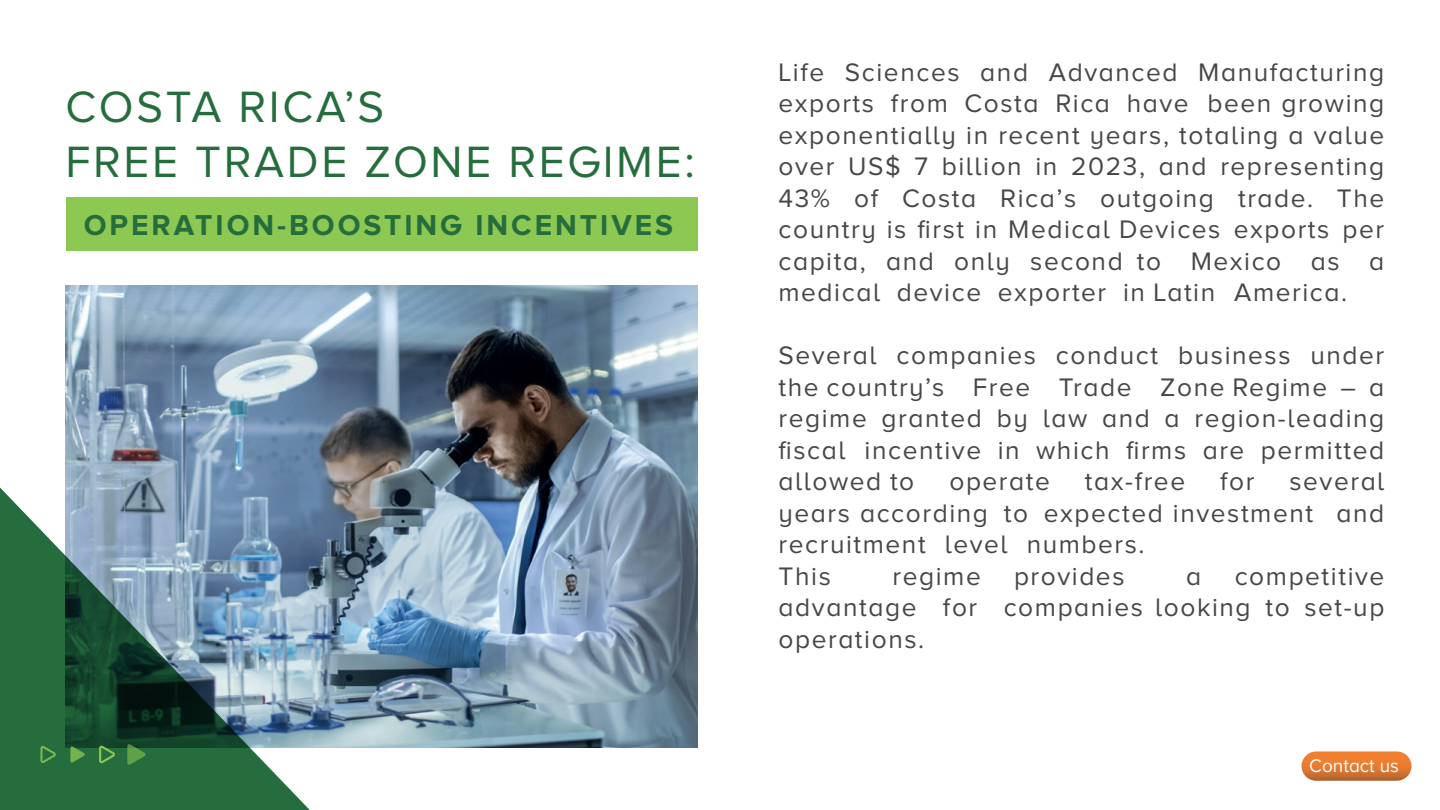
<style>
.page{position:relative;width:1440px;height:810px;background:#fff}
.page>*{position:absolute;margin:0;border:0;box-sizing:border-box;transform-origin:0 0}
.t1{font:45.45px/54.5px "Proxima Nova A";letter-spacing:.06em;color:#266d3e}
.t2{font:700 29.85px "Proxima Nova A";letter-spacing:.1em;color:#266d3e}
.t3{font:26.25px/31.5px "Proxima Nova A";letter-spacing:.06em;color:#454749;text-align:justify}
.t4{font:18.98px "Proxima Nova A";color:#fff}
</style>
<div class="page">
<img style="left:65px;top:286px;width:632px;height:462px">
<div style="left:66px;top:198px;width:632px;height:53px;background:#8dc852"></div>
<svg style="left:0;top:488px;width:310px;height:322px;background:#57827b"></svg>
<svg style="left:40px;top:746px;width:16px;height:17px"></svg>
<svg style="left:70px;top:746px;width:15px;height:17px"></svg>
<svg style="left:99px;top:746px;width:16px;height:17px"></svg>
<svg style="left:127px;top:744px;width:19px;height:21px"></svg>
<svg style="left:1302px;top:752px;width:110px;height:29px;background:#de7832"></svg>
<h1 class="t1" style="left:65px;top:80px;width:631px">COSTA RICA’S<br>FREE TRADE ZONE REGIME:</h1>
<p class="t2" style="left:84px;top:208px;width:591px">OPERATION-BOOSTING INCENTIVES</p>
<p class="t3" style="left:778px;top:56px;width:607px">Life Sciences and Advanced Manufacturing exports from Costa Rica have been growing exponentially in recent years, totaling a value over US$ 7 billion in 2023, and representing 43% of Costa Rica’s outgoing trade. The country is first in Medical Devices exports per capita, and only second to Mexico as a medical device exporter in Latin America.</p>
<p class="t3" style="left:778px;top:339px;width:607px">Several companies conduct business under the country’s Free Trade Zone Regime – a regime granted by law and a region-leading fiscal incentive in which firms are permitted allowed to</p>
<p class="t3" style="left:949px;top:465px;width:102px">operate</p>
<p class="t3" style="left:1085px;top:465px;width:102px">tax-free</p>
<p class="t3" style="left:1220px;top:465px;width:36px">for</p>
<p class="t3" style="left:779px;top:465px;width:607px;text-align:left;text-indent:511px">several years according to expected investment and recruitment level numbers.<br>This</p>
<p class="t3" style="left:893px;top:560px;width:90px">regime</p>
<p class="t3" style="left:1014px;top:560px;width:112px">provides</p>
<p class="t3" style="left:1186px;top:560px;width:17px">a</p>
<p class="t3" style="left:779px;top:560px;width:607px;text-indent:456px">competitive advantage for companies looking to set-up operations.</p>
<p class="t4" style="left:1309px;top:755px;width:91px">Contact us</p>
</div>
